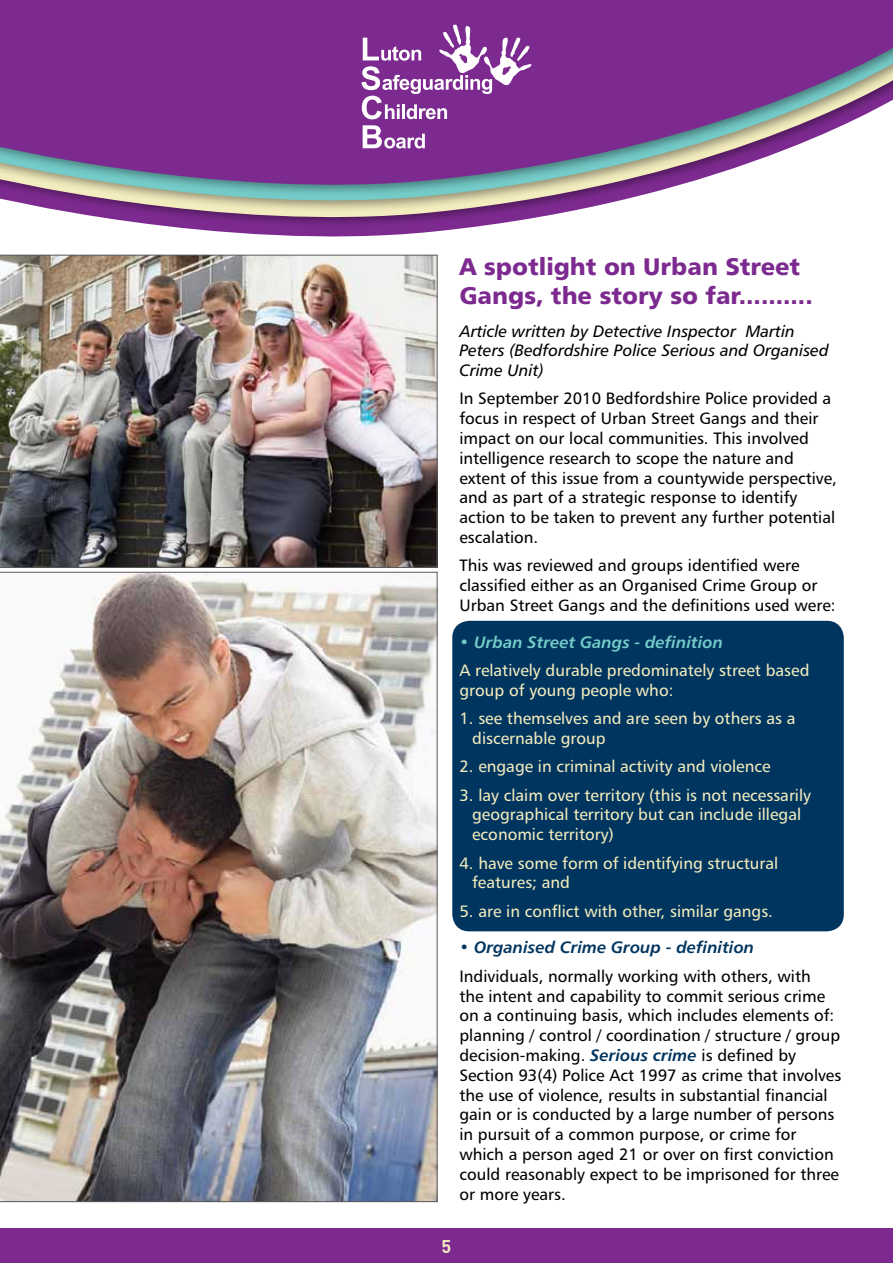
<style>
.page{position:relative;width:893px;height:1263px;background:#fff}
.page>*{position:absolute;margin:0;border:0;box-sizing:border-box;transform-origin:0 0}
.t1{font:24px/28.8px "Humanist 777 BT Black B";color:#7d2a90}
.t2{font:700 18px "DIN";color:#f3ecbe}
.t3{font:16.5px/19.8px "Humanist 777 BT Roman B";color:#000}
.t4{font:16.5px/19.8px "Humanist 777 BT Roman B";color:#f3ecbe}
.t5{font:16.5px/19.8px "Humanist 777 BT Italic B";color:#000}
.t6{font:16.5px "Humanist 777 BT Bold Italic B";color:#00355f}
.t7{font:16.5px "Humanist 777 BT Bold Italic B";color:#74cbc8}
.s1{font-family:"Humanist 777 BT Bold Italic B";color:#00355f}
</style>
<div class="page">
<div style="left:0;top:1229px;width:893px;height:34px;background:#7d2a90"></div>
<svg style="left:99px;top:217px;width:440px;height:17px;fill:#7d2a90"></svg>
<svg style="left:12px;top:201px;width:605px;height:16px;background:#b591a7"></svg>
<svg style="left:0;top:0;width:893px;height:201px;background:#89509b"></svg>
<svg style="left:363px;top:125px;width:62px;height:24px"></svg>
<svg style="left:361px;top:24px;width:170px;height:95px"></svg>
<div style="left:452px;top:621px;width:392px;height:310px;background:#00355f;border-radius:17px"></div>
<img style="left:0;top:255px;width:437px;height:313px">
<img style="left:0;top:572px;width:437px;height:630px">
<h1 class="t1" style="left:459px;top:252px;width:355px">A spotlight on Urban Street<br>Gangs, the story so far..........</h1>
<p class="t5" style="left:459px;top:321px;width:371px">Article written by Detective Inspector Martin<br>Peters (Bedfordshire Police Serious and Organised<br>Crime Unit)</p>
<p class="t3" style="left:459px;top:388px;width:379px">In September 2010 Bedfordshire Police provided a focus in respect of Urban Street Gangs and their impact on our local communities. This involved intelligence research to scope the nature and extent of this issue from a countywide perspective, and as part of a strategic response to identify action to be taken to prevent any further potential escalation.</p>
<p class="t3" style="left:459px;top:555px;width:378px">This was reviewed and groups identified were classified either as an Organised Crime Group or<br>Urban Street Gangs and the definitions used were:</p>
<p class="t7" style="left:459px;top:631px;width:265px">• Urban Street Gangs - definition</p>
<p class="t4" style="left:459px;top:660px;width:352px">A relatively durable predominately street based group of young people who:</p>
<p class="t4" style="left:472px;top:708px;width:325px;text-indent:-13px">1. see themselves and are seen by others as a discernable group</p>
<p class="t4" style="left:459px;top:756px;width:313px">2. engage in criminal activity and violence</p>
<p class="t4" style="left:472px;top:785px;width:340px;text-indent:-13px">3. lay claim over territory (this is not necessarily geographical territory but can include illegal economic territory)</p>
<p class="t4" style="left:472px;top:852px;width:308px;text-indent:-13px">4. have some form of identifying structural features; and</p>
<p class="t4" style="left:459px;top:901px;width:315px">5. are in conflict with other, similar gangs.</p>
<p class="t6" style="left:459px;top:937px;width:296px">• Organised Crime Group - definition</p>
<p class="t3" style="left:459px;top:966px;width:383px">Individuals, normally working with others, with<br>the intent and capability to commit serious crime on a continuing basis, which includes elements of: planning / control / coordination / structure / group decision-making. <span class="s1">Serious crime</span> is defined by Section 93(4) Police Act 1997 as crime that involves the use of violence, results in substantial financial gain or is conducted by a large number of persons in pursuit of a common purpose, or crime for which a person aged 21 or over on first conviction could reasonably expect to be imprisoned for three or more years.</p>
<p class="t2" style="left:442px;top:1234px;width:11px">5</p>
</div>
